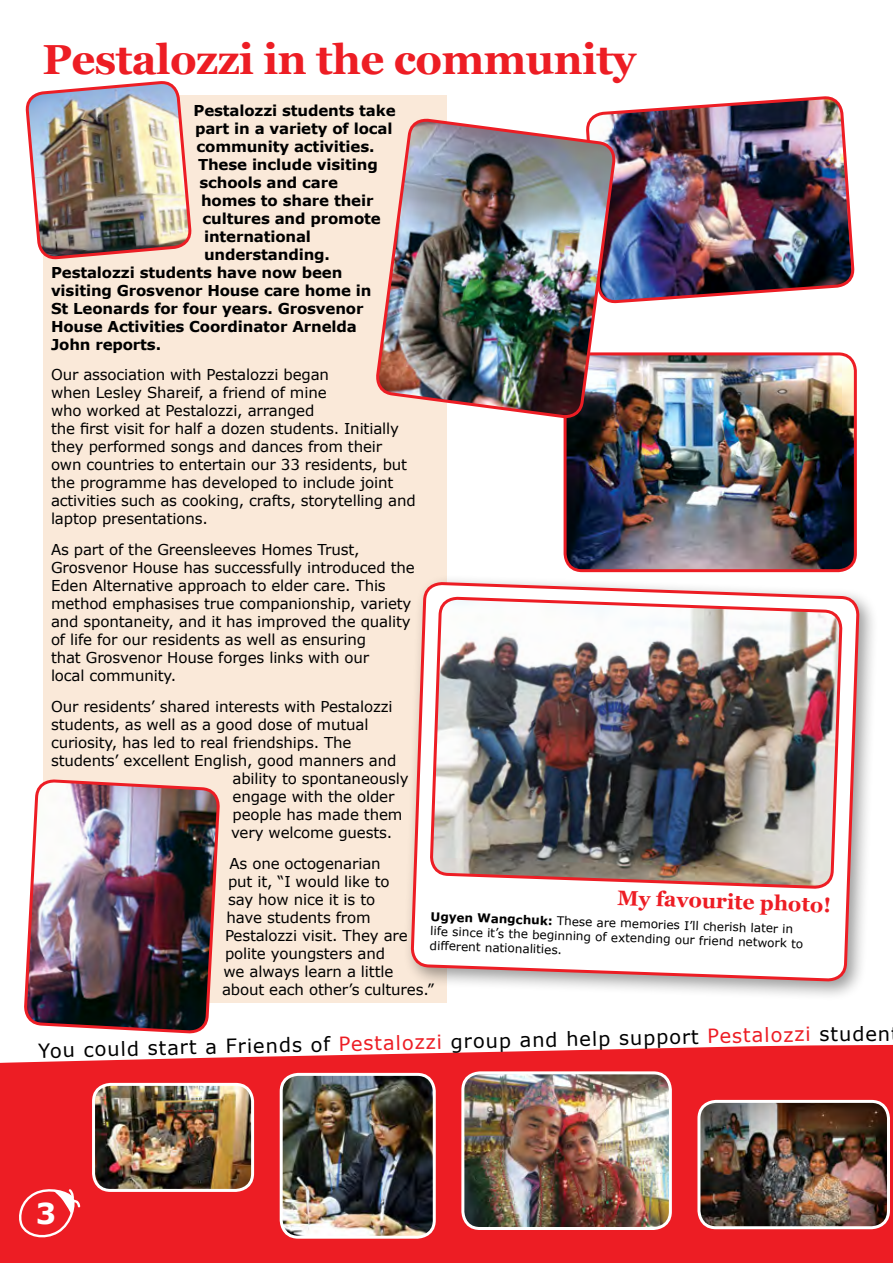
<style>
.page{position:relative;width:893px;height:1263px;background:#fff}
.page>*{position:absolute;margin:0;border:0;box-sizing:border-box;transform-origin:0 0}
.t1{font:700 42px "Georgia";letter-spacing:-.015em;color:#ed1d24}
.t2{font:700 28.8px "Verdana";color:#fff}
.t3{font:700 21px "Georgia";color:#ed1d24}
.t4{font:19.5px "Verdana";color:#000}
.t5{font:15px/18px "Verdana";letter-spacing:-.01em;color:#000}
.t6{font:700 15px "Verdana";letter-spacing:-.01em;color:#000}
.t7{font:12px/14.4px "Verdana";color:#000}
.s1{font-weight:700}
.s2{color:#ed1d24}
</style>
<div class="page">
<div style="left:0;top:1044px;width:893px;height:219px;background:#ed1d24"></div>
<svg style="left:18px;top:1186px;width:64px;height:54px;background:#ef4046"></svg>
<div style="left:43px;top:96px;width:403px;height:907px;background:#fae9d9"></div>
<img style="left:592px;top:97px;width:262px;height:206px">
<img style="left:26px;top:81px;width:165px;height:178px">
<img style="left:568px;top:356px;width:286px;height:213px">
<div style="left:564px;top:352px;width:293px;height:220px;border:3px solid #ed1d24;border-radius:17px"></div>
<img style="left:22px;top:779px;width:199px;height:342px">
<img style="left:376px;top:116px;width:241px;height:305px">
<div style="left:403px;top:574px;width:476px;height:427px;background:#000;opacity:.4"></div>
<svg style="left:409px;top:580px;width:452px;height:539px"></svg>
<img style="left:428px;top:458px;width:416px;height:570px">
<img style="left:699px;top:1101px;width:189px;height:127px">
<div style="left:697px;top:1100px;width:193px;height:129px;border:3px solid #fff;border-radius:17px"></div>
<img style="left:94px;top:1084px;width:159px;height:106px">
<div style="left:92px;top:1083px;width:162px;height:109px;border:3px solid #fff;border-radius:17px"></div>
<img style="left:281px;top:1074px;width:153px;height:163px">
<div style="left:280px;top:1073px;width:156px;height:166px;border:3px solid #fff;border-radius:17px"></div>
<img style="left:463px;top:1073px;width:207px;height:155px">
<div style="left:461px;top:1071px;width:211px;height:159px;border:3px solid #fff;border-radius:17px"></div>
<svg style="left:38px;top:1043px;width:12px;height:15px"></svg>
<h1 class="t1" style="left:43px;top:28px;width:595px">Pestalozzi in the community</h1>
<p class="t6" style="left:194px;top:100px;width:204px">Pestalozzi students take</p>
<p class="t6" style="left:195px;top:118px;width:199px">part in a variety of local</p>
<p class="t6" style="left:197px;top:136px;width:179px">community activities.</p>
<p class="t6" style="left:198px;top:154px;width:181px">These include visiting</p>
<p class="t6" style="left:200px;top:172px;width:140px">schools and care</p>
<p class="t6" style="left:201px;top:190px;width:174px">homes to share their</p>
<p class="t6" style="left:203px;top:208px;width:180px">cultures and promote</p>
<p class="t6" style="left:204px;top:226px;width:109px">international</p>
<p class="t6" style="left:204px;top:244px;width:127px">understanding.</p>
<p class="t6" style="left:51px;top:262px;width:293px">Pestalozzi students have now been</p>
<p class="t6" style="left:51px;top:280px;width:322px">visiting Grosvenor House care home in</p>
<p class="t6" style="left:51px;top:298px;width:314px">St Leonards for four years. Grosvenor</p>
<p class="t6" style="left:51px;top:316px;width:307px">House Activities Coordinator Arnelda</p>
<p class="t6" style="left:51px;top:334px;width:112px">John reports.</p>
<p class="t5" style="left:51px;top:366px;width:366px">Our association with Pestalozzi began<br>when Lesley Shareif, a friend of mine<br>who worked at Pestalozzi, arranged<br>the first visit for half a dozen students. Initially they performed songs and dances from their own countries to entertain our 33 residents, but the programme has developed to include joint activities such as cooking, crafts, storytelling and laptop presentations.</p>
<p class="t5" style="left:51px;top:541px;width:365px">As part of the Greensleeves Homes Trust, Grosvenor House has successfully introduced the Eden Alternative approach to elder care. This method emphasises true companionship, variety and spontaneity, and it has improved the quality of life for our residents as well as ensuring<br>that Grosvenor House forges links with our<br>local community.</p>
<p class="t5" style="left:51px;top:698px;width:343px">Our residents’ shared interests with Pestalozzi</p>
<p class="t5" style="left:51px;top:716px;width:319px">students, as well as a good dose of mutual</p>
<p class="t5" style="left:51px;top:734px;width:302px">curiosity, has led to real friendships. The</p>
<p class="t5" style="left:51px;top:752px;width:347px">students’ excellent English, good manners and</p>
<p class="t5" style="left:233px;top:770px;width:178px">ability to spontaneously</p>
<p class="t5" style="left:233px;top:788px;width:163px">engage with the older</p>
<p class="t5" style="left:233px;top:806px;width:171px">people has made them</p>
<p class="t5" style="left:231px;top:824px;width:163px">very welcome guests.</p>
<p class="t5" style="left:230px;top:854px;width:153px">As one octogenarian</p>
<p class="t5" style="left:228px;top:872px;width:163px">put it, “I would like to</p>
<p class="t5" style="left:228px;top:890px;width:149px">say how nice it is to</p>
<p class="t5" style="left:227px;top:908px;width:146px">have students from</p>
<p class="t5" style="left:225px;top:926px;width:184px">Pestalozzi visit. They are</p>
<p class="t5" style="left:225px;top:944px;width:162px">polite youngsters and</p>
<p class="t5" style="left:224px;top:962px;width:171px">we always learn a little</p>
<p class="t5" style="left:222px;top:980px;width:213px">about each other’s cultures.”</p>
<h3 class="t3" style="left:618px;top:882px;width:215px;rotate:2deg">My favourite photo!</h3>
<p class="t7" style="left:431px;top:909px;width:375px;rotate:2deg"><span class="s1">Ugyen Wangchuk:</span> These are memories I’ll cherish later in life since it’s the beginning of extending our friend network to different nationalities.</p>
<h3 class="t4" style="left:50px;top:1036px;width:790px;rotate:-1deg">ou could start a Friends of <span class="s2">Pestalozzi</span> group and help support <span class="s2">Pestalozzi</span> st</h3>
<h3 class="t4" style="left:839px;top:1021px;width:53px">uden</h3>
<h2 class="t2" style="left:36px;top:1194px;width:22px">3</h2>
</div>
